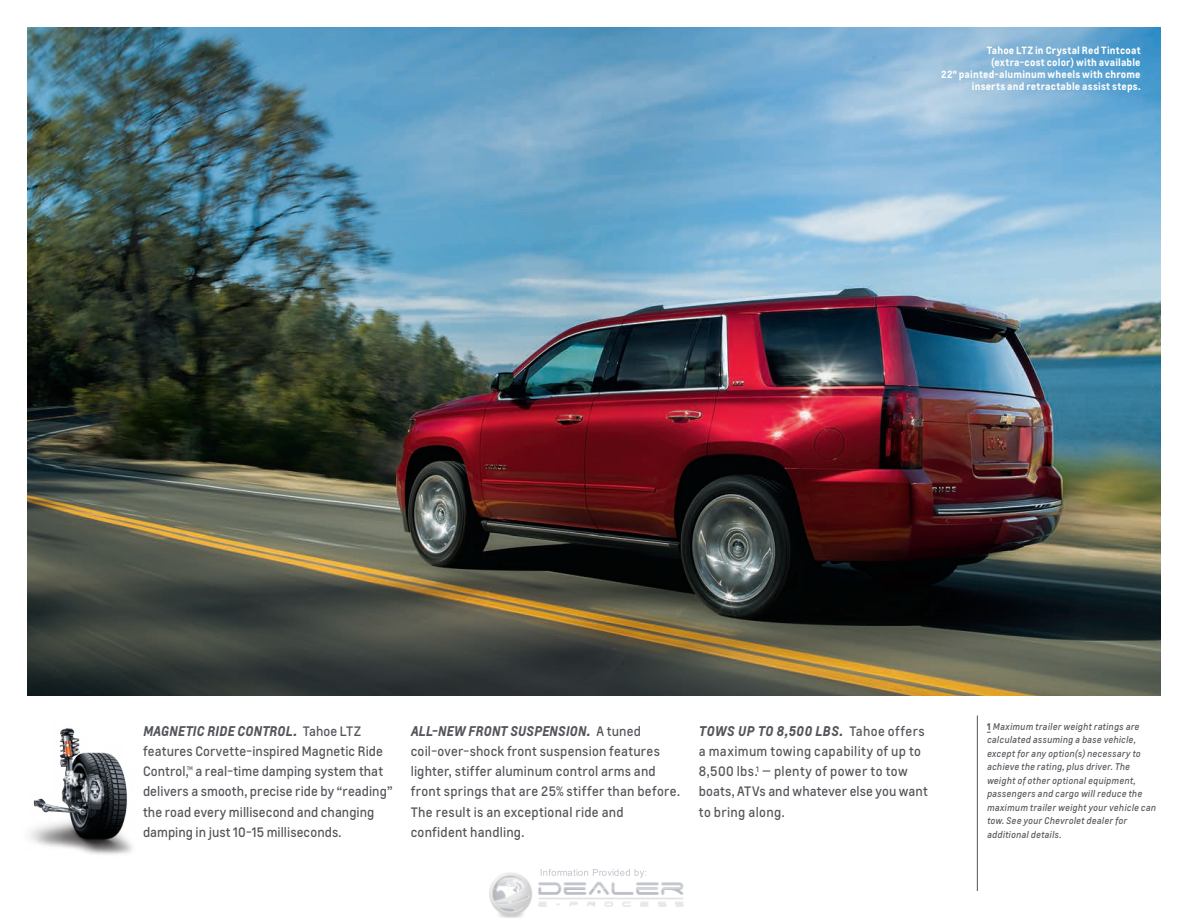
<style>
.page{position:relative;width:1188px;height:918px;background:#fff}
.page>*{position:absolute;margin:0;border:0;box-sizing:border-box;transform-origin:0 0}
.t1{font:italic 700 13.2px "Louis";letter-spacing:.005em;color:#54555a}
.t2{font:12.75px/20.2px "Louis";letter-spacing:.015em;color:#54555a}
.t3{font:700 9.75px/12px "Louis";letter-spacing:.015em;color:#fff;text-align:right}
.t4{font:italic 9px/13.5px "Louis";letter-spacing:.03em;color:#54555a}
.s1{font-weight:400;font-style:normal;font-size:12.75px}
.s2{font-stretch:condensed}
.s3{font-weight:700;font-style:normal}
</style>
<div class="page">
<img style="left:27px;top:27px;width:1134px;height:668px">
<img style="left:30px;top:728px;width:103px;height:127px">
<hr style="left:977px;top:716px;width:1px;height:175px;background:#54555a">
<img style="left:489px;top:869px;width:195px;height:49px">
<p class="t3" style="left:941px;top:44px;width:201px">Tahoe LTZ in Crystal Red Tintcoat (extra-cost color) with available<br>22" painted-aluminum wheels with chrome inserts and retractable assist steps.</p>
<p class="t1" style="left:143px;top:722px;width:220px">MAGNETIC RIDE CONTROL. <span class="s1">Tahoe LTZ</span></p>
<p class="t2" style="left:143px;top:741px;width:251px">features Corvette-inspired Magnetic Ride Control,<span class="s2">™</span> a real-time damping system that delivers a smooth, precise ride by “reading” the road every millisecond and changing damping in just 10-15 milliseconds.</p>
<p class="t1" style="left:411px;top:722px;width:232px">ALL-NEW FRONT SUSPENSION. <span class="s1">A tuned</span></p>
<p class="t2" style="left:411px;top:741px;width:271px">coil-over-shock front suspension features lighter, stiffer aluminum control arms and front springs that are 25% stiffer than before.<br>The result is an exceptional ride and confident handling.</p>
<p class="t1" style="left:699px;top:722px;width:227px">TOWS UP TO 8,500 LBS. <span class="s1">Tahoe offers</span></p>
<p class="t2" style="left:699px;top:741px;width:230px">a maximum towing capability of up to<br>8,500 lbs.<sup>1</sup> — plenty of power to tow boats, ATVs and whatever else you want to bring along.</p>
<p class="t4" style="left:987px;top:720px;width:171px"><span class="s3">1</span> Maximum trailer weight ratings are calculated assuming a base vehicle, except for any option(s) necessary to achieve the rating, plus driver. The weight of other optional equipment, passengers and cargo will reduce the maximum trailer weight your vehicle can tow. See your Chevrolet dealer for additional details.</p>
</div>
